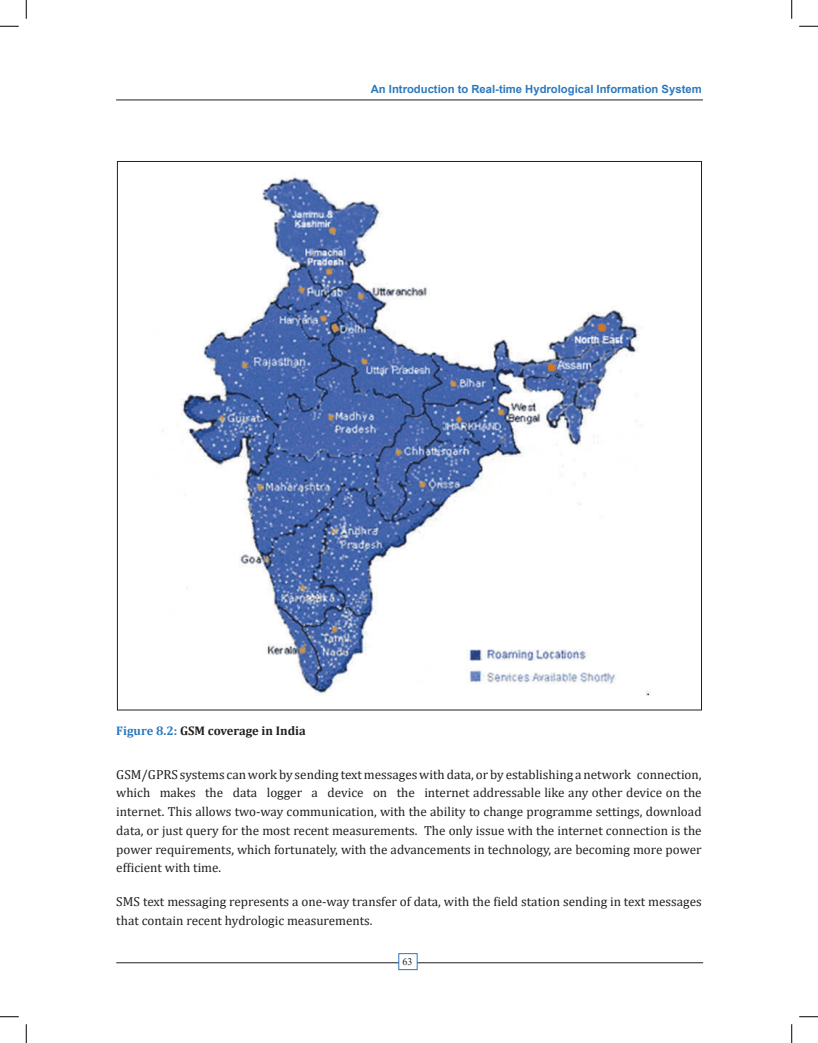
<style>
.page{position:relative;width:818px;height:1043px;background:#fff}
.page>*{position:absolute;margin:0;border:0;box-sizing:border-box;transform-origin:0 0}
.t1{font:13.12px/18.8px "Cambria";color:#231f20;text-align:justify}
.t2{font:700 12.5px "Cambria";color:#231f20}
.t3{font:700 11.25px "Arial";color:#2b79be}
.t4{font:10px "Times New Roman";color:#231f20}
.s1{color:#2b79be}
</style>
<div class="page">
<hr style="left:116px;top:962px;width:587px;height:1px;background:#231f20">
<hr style="left:116px;top:100px;width:587px;height:1px;background:#231f20">
<div style="left:398px;top:953px;width:19px;height:16px;background:#fff;border:1px solid #2b79be"></div>
<img style="left:181px;top:177px;width:470px;height:519px">
<svg style="left:0;top:25px;width:19px;height:2px"></svg>
<svg style="left:799px;top:25px;width:19px;height:2px"></svg>
<svg style="left:0;top:1016px;width:19px;height:1px"></svg>
<svg style="left:799px;top:1016px;width:19px;height:1px"></svg>
<svg style="left:25px;top:0;width:2px;height:19px"></svg>
<svg style="left:25px;top:1024px;width:2px;height:18px"></svg>
<svg style="left:791px;top:0;width:1px;height:19px"></svg>
<svg style="left:791px;top:1024px;width:1px;height:18px"></svg>
<p class="t3" style="left:371px;top:81px;width:332px">An Introduction to Real-time Hydrological Information System</p>
<p class="t2" style="left:116px;top:722px;width:191px"><span class="s1">Figure 8.2:</span> GSM coverage in India</p>
<p class="t1" style="left:116px;top:764px;width:587px">GSM/GPRS systems can work by sending text messages with data, or by establishing a network connection, which makes the data logger a device on the internet addressable like any other device on the internet. This allows two-way communication, with the ability to change programme settings, download data, or just query for the most recent measurements. The only issue with the internet connection is the power requirements, which fortunately, with the advancements in technology, are becoming more power efficient with time.</p>
<p class="t1" style="left:116px;top:892px;width:587px">SMS text messaging represents a one-way transfer of data, with the field station sending in text messages that contain recent hydrologic measurements.</p>
<p class="t4" style="left:402px;top:954px;width:11px">63</p>
</div>
